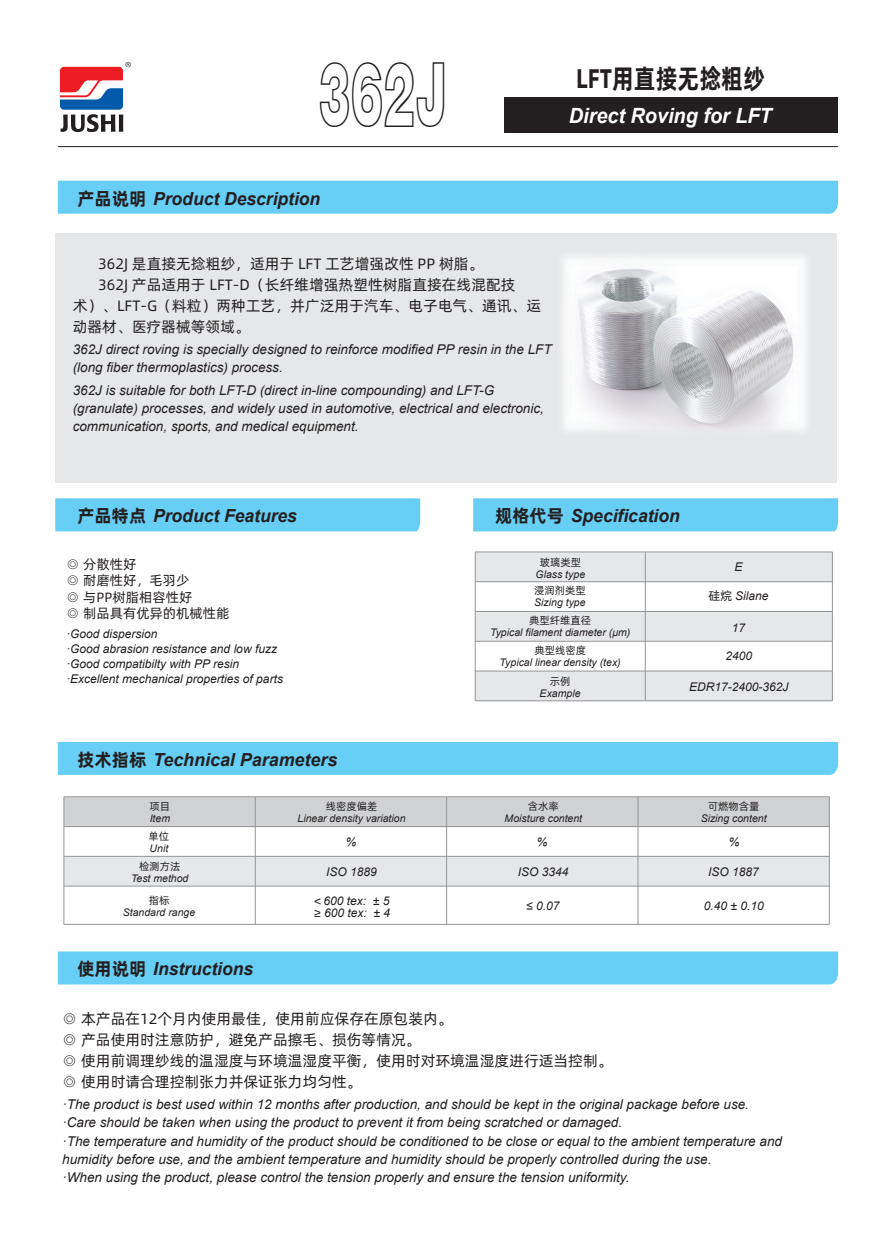
<style>
.page{position:relative;width:893px;height:1238px;background:#fff}
.page>*{position:absolute;margin:0;border:0;box-sizing:border-box;transform-origin:0 0}
.t1{font:90px "Swiss 721 BT Black Outline";color:#231f20;scale:.55 1}
.t2{font:700 27px "Alibaba Pu Hui Ti";color:#231f20;scale:.82 1}
.t3{font:italic 700 21px "Arial";color:#fff;scale:.95 1}
.t4{font:italic 700 18px "Arial";color:#231f20}
.t5{font:15px/21px "Alibaba Pu Hui Ti";color:#231f20}
.t6{font:italic 13.5px/18px "Arial";color:#231f20}
.t7{font:13.5px/16.5px "Alibaba Pu Hui Ti";color:#231f20}
.t8{font:italic 12px/15px "Arial";color:#231f20}
.t9{font:italic 10.5px "Arial";color:#231f20}
.t10{font:10.5px "Alibaba Pu Hui Ti";color:#231f20}
.s1{font-family:"Alibaba Pu Hui Ti";font-style:normal}
</style>
<div class="page">
<div style="left:475px;top:552px;width:357px;height:29px;background:#e6e7e9"></div>
<div style="left:475px;top:611px;width:357px;height:30px;background:#e6e7e9"></div>
<div style="left:475px;top:671px;width:357px;height:29px;background:#e6e7e9"></div>
<div style="left:55px;top:233px;width:781px;height:249px;background:#e6e7e9"></div>
<svg style="left:60px;top:62px;width:71px;height:70px"></svg>
<div style="left:504px;top:97px;width:334px;height:36px;background:#231f20"></div>
<hr style="left:58px;top:146px;width:780px;height:1px;background:#231f20">
<div style="left:58px;top:181px;width:780px;height:33px;background:#67cef5"></div>
<div style="left:58px;top:741px;width:780px;height:33px;background:#67cef5"></div>
<div style="left:58px;top:951px;width:780px;height:33px;background:#67cef5"></div>
<div style="left:55px;top:498px;width:365px;height:33px;background:#67cef5"></div>
<div style="left:473px;top:498px;width:365px;height:33px;background:#67cef5"></div>
<div style="left:64px;top:856px;width:765px;height:30px;background:#e6e7e9"></div>
<div style="left:64px;top:796px;width:765px;height:30px;background:#d1d2d4"></div>
<img style="left:563px;top:257px;width:243px;height:173px">
<h1 class="t1" style="left:319px;top:40px;width:236px">362J</h1>
<h2 class="t2" style="left:576px;top:57px;width:232px">LFT用直接无捻粗纱</h2>
<h3 class="t3" style="left:569px;top:102px;width:215px">Direct Roving for LFT</h3>
<h3 class="t4" style="left:77px;top:186px;width:244px"><span class="s1">产品说明</span> Product Description</h3>
<p class="t5" style="left:98px;top:252px;width:387px">362J 是直接无捻粗纱，适用于 LFT 工艺增强改性 PP 树脂。</p>
<p class="t5" style="left:98px;top:273px;width:419px">362J 产品适用于 LFT-D（长纤维增强热塑性树脂直接在线混配技</p>
<p class="t5" style="left:73px;top:294px;width:470px">术）、LFT-G（料粒）两种工艺，并广泛用于汽车、电子电气、通讯、运</p>
<p class="t5" style="left:73px;top:315px;width:179px">动器材、医疗器械等领域。</p>
<p class="t6" style="left:73px;top:341px;width:480px">362J direct roving is specially designed to reinforce modified PP resin in the LFT (long fiber thermoplastics) process.</p>
<p class="t6" style="left:73px;top:381px;width:473px">362J is suitable for both LFT-D (direct in-line compounding) and LFT-G (granulate) processes, and widely used in automotive, electrical and electronic, communication, sports, and medical equipment.</p>
<h3 class="t4" style="left:77px;top:504px;width:221px"><span class="s1">产品特点</span> Product Features</h3>
<h3 class="t4" style="left:495px;top:504px;width:186px"><span class="s1">规格代号</span> Specification</h3>
<p class="t10" style="left:540px;top:554px;width:43px">玻璃类型</p>
<p class="t9" style="left:536px;top:567px;width:51px">Glass type</p>
<p class="t10" style="left:534px;top:582px;width:53px">浸润剂类型</p>
<p class="t9" style="left:534px;top:595px;width:53px">Sizing type</p>
<p class="t10" style="left:534px;top:642px;width:53px">典型线密度</p>
<p class="t9" style="left:500px;top:655px;width:123px">Typical linear density (tex)</p>
<p class="t7" style="left:66px;top:555px;width:165px">◎ 分散性好<br>◎ 耐磨性好，毛羽少<br>◎ 与PP树脂相容性好<br>◎ 制品具有优异的机械性能</p>
<p class="t8" style="left:66px;top:626px;width:218px">·Good dispersion<br>·Good abrasion resistance and low fuzz ·Good compatibilty with PP resin ·Excellent mechanical properties of parts</p>
<p class="t10" style="left:529px;top:612px;width:63px">典型纤维直径</p>
<p class="t9" style="left:490px;top:625px;width:142px">Typical filament diameter (μm)</p>
<p class="t10" style="left:550px;top:673px;width:22px">示例</p>
<p class="t9" style="left:540px;top:686px;width:42px">Example</p>
<p class="t8" style="left:734px;top:560px;width:10px">E</p>
<p class="t8" style="left:709px;top:588px;width:62px"><span class="s1">硅烷</span> Silane</p>
<p class="t8" style="left:732px;top:620px;width:15px">17</p>
<p class="t8" style="left:725px;top:648px;width:28px">2400</p>
<p class="t8" style="left:689px;top:679px;width:101px">EDR17-2400-362J</p>
<h3 class="t4" style="left:77px;top:747px;width:261px"><span class="s1">技术指标</span> Technical Parameters</h3>
<p class="t10" style="left:150px;top:798px;width:22px">项目</p>
<p class="t9" style="left:150px;top:811px;width:22px">Item</p>
<p class="t10" style="left:326px;top:798px;width:53px">线密度偏差</p>
<p class="t9" style="left:298px;top:811px;width:109px">Linear density variation</p>
<p class="t10" style="left:528px;top:798px;width:32px">含水率</p>
<p class="t9" style="left:505px;top:811px;width:79px">Moisture content</p>
<p class="t10" style="left:708px;top:798px;width:53px">可燃物含量</p>
<p class="t9" style="left:701px;top:811px;width:67px">Sizing content</p>
<p class="t10" style="left:149px;top:828px;width:22px">单位</p>
<p class="t9" style="left:150px;top:841px;width:20px">Unit</p>
<p class="t10" style="left:139px;top:858px;width:43px">检测方法</p>
<p class="t9" style="left:131px;top:871px;width:59px">Test method</p>
<p class="t10" style="left:149px;top:892px;width:22px">指标</p>
<p class="t9" style="left:123px;top:905px;width:74px">Standard range</p>
<h3 class="t4" style="left:77px;top:957px;width:177px"><span class="s1">使用说明</span> Instructions</h3>
<p class="t8" style="left:346px;top:834px;width:12px">%</p>
<p class="t8" style="left:537px;top:834px;width:12px">%</p>
<p class="t8" style="left:729px;top:834px;width:12px">%</p>
<p class="t8" style="left:326px;top:864px;width:52px">ISO 1889</p>
<p class="t8" style="left:518px;top:864px;width:52px">ISO 3344</p>
<p class="t8" style="left:708px;top:864px;width:52px">ISO 1887</p>
<p class="t8" style="left:526px;top:898px;width:35px">≤ 0.07</p>
<p class="t8" style="left:704px;top:898px;width:61px">0.40 ± 0.10</p>
<p class="t8" style="left:312px;top:894px;width:80px;line-height:12px"><span class="s1">＜</span>600 tex: ± 5 <span class="s1">≥</span> 600 tex: ± 4</p>
<p class="t5" style="left:62px;top:1007px;width:552px">◎ 本产品在12个月内使用最佳，使用前应保存在原包装内。<br>◎ 产品使用时注意防护，避免产品擦毛、损伤等情况。<br>◎ 使用前调理纱线的温湿度与环境温湿度平衡，使用时对环境温湿度进行适当控制。◎ 使用时请合理控制张力并保证张力均匀性。</p>
<p class="t6" style="left:62px;top:1095px;width:721px">·The product is best used within 12 months after production, and should be kept in the original package before use. ·Care should be taken when using the product to prevent it from being scratched or damaged.<br>·The temperature and humidity of the product should be conditioned to be close or equal to the ambient temperature and humidity before use, and the ambient temperature and humidity should be properly controlled during the use.<br>·When using the product, please control the tension properly and ensure the tension uniformity.</p>
</div>
